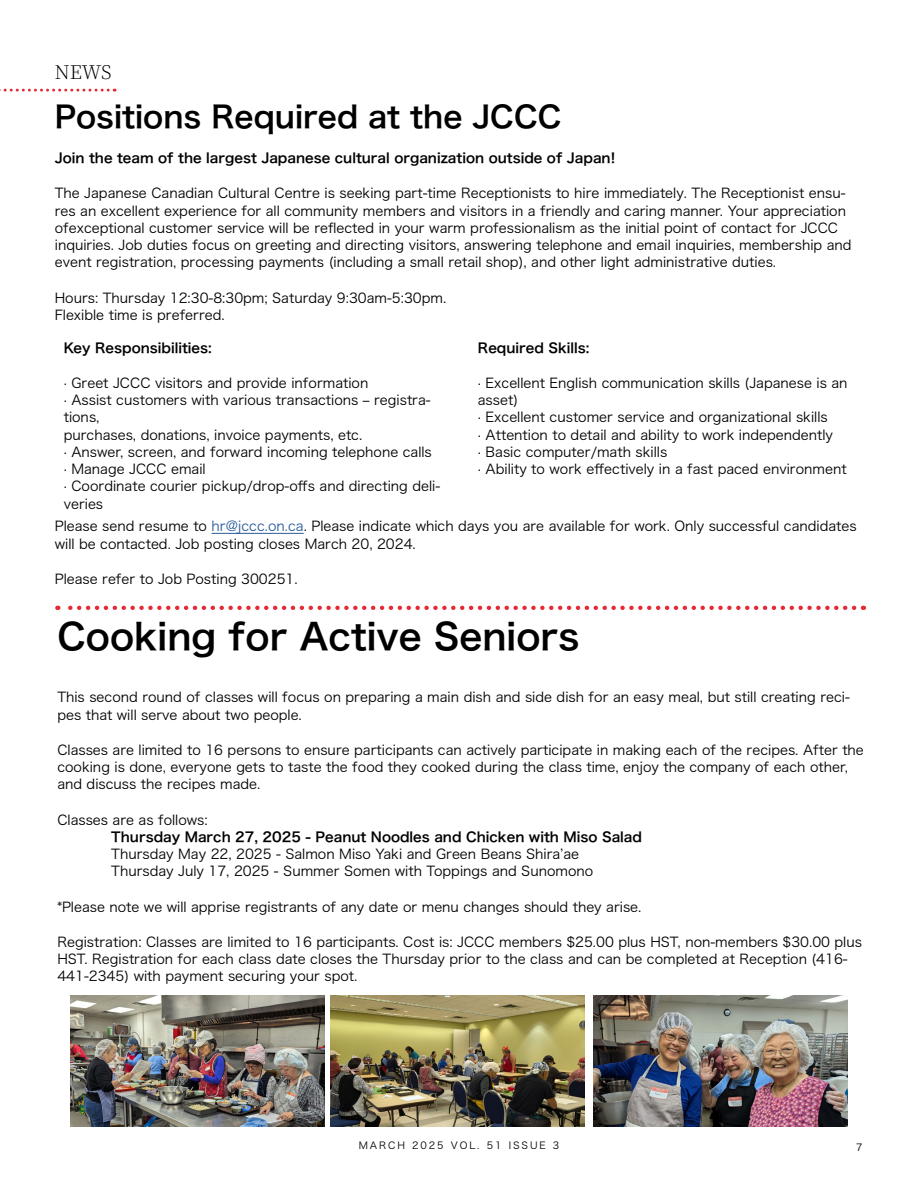
<style>
.page{position:relative;width:918px;height:1188px;background:#fff}
.page>*{position:absolute;margin:0;border:0;box-sizing:border-box;transform-origin:0 0}
.t1{font:36px "Hira Kaku Pro N W6";color:#000}
.t2{font:30px "Hira Kaku Pro N W6";color:#000}
.t3{font:200 18.9px "Source Han Serif";color:#000}
.t4{font:13.5px/17.2px "Hira Kaku Pro N W3";color:#000}
.t5{font:13.5px "Hira Kaku Pro N W6";color:#000}
.t6{font:9.75px "Hira Kaku Pro N W3";letter-spacing:.2em;color:#000}
.t7{font:9.75px "Hira Kaku Pro W3";color:#000}
.s1{color:#275b9b}
</style>
<div class="page">
<svg style="left:0;top:89px;width:108px;height:3px"></svg>
<svg style="left:57px;top:606px;width:797px;height:4px"></svg>
<hr style="left:212px;top:533px;width:92px;height:1px;background:#275b9b">
<img style="left:70px;top:996px;width:254px;height:130px">
<img style="left:330px;top:996px;width:255px;height:130px">
<img style="left:594px;top:996px;width:254px;height:130px">
<h3 class="t3" style="left:55px;top:61px;width:58px">NEWS</h3>
<h2 class="t2" style="left:55px;top:89px;width:508px">Positions Required at the JCCC</h2>
<p class="t5" style="left:55px;top:146px;width:562px">Join the team of the largest Japanese cultural organization outside of Japan!</p>
<p class="t4" style="left:55px;top:184px;width:798px">The Japanese Canadian Cultural Centre is seeking part-time Receptionists to hire immediately. The Receptionist ensu&shy;res an excellent experience for all community members and visitors in a friendly and caring manner. Your appreciation ofexceptional customer service will be reflected in your warm professionalism as the initial point of contact for JCCC inquiries. Job duties focus on greeting and directing visitors, answering telephone and email inquiries, membership and event registration, processing payments (including a small retail shop), and other light administrative duties.</p>
<p class="t4" style="left:55px;top:288px;width:393px">Hours: Thursday 12:30-8:30pm; Saturday 9:30am-5:30pm.<br>Flexible time is preferred.</p>
<p class="t5" style="left:64px;top:335px;width:150px">Key Responsibilities:</p>
<p class="t4" style="left:64px;top:373px;width:378px">· Greet JCCC visitors and provide information<br>· Assist customers with various transactions – registra&shy;tions,<br>purchases, donations, invoice payments, etc.<br>· Answer, screen, and forward incoming telephone calls<br>· Manage JCCC email<br>· Coordinate courier pickup/drop-offs and directing deli&shy;veries</p>
<p class="t5" style="left:478px;top:335px;width:113px">Required Skills:</p>
<p class="t4" style="left:478px;top:373px;width:371px">· Excellent English communication skills (Japanese is an asset)<br>· Excellent customer service and organizational skills<br>· Attention to detail and ability to work independently<br>· Basic computer/math skills<br>· Ability to work effectively in a fast paced environment</p>
<p class="t4" style="left:55px;top:517px;width:803px">Please send resume to <span class="s1">hr@jccc.on.ca</span>. Please indicate which days you are available for work. Only successful candidates will be contacted. Job posting closes March 20, 2024.</p>
<p class="t4" style="left:55px;top:569px;width:244px">Please refer to Job Posting 300251.</p>
<h1 class="t1" style="left:57px;top:604px;width:524px">Cooking for Active Seniors</h1>
<p class="t4" style="left:57px;top:688px;width:794px">This second round of classes will focus on preparing a main dish and side dish for an easy meal, but still creating reci&shy;pes that will serve about two people.</p>
<p class="t4" style="left:57px;top:740px;width:808px">Classes are limited to 16 persons to ensure participants can actively participate in making each of the recipes. After the cooking is done, everyone gets to taste the food they cooked during the class time, enjoy the company of each other, and discuss the recipes made.</p>
<p class="t4" style="left:57px;top:810px;width:152px">Classes are as follows:</p>
<p class="t5" style="left:111px;top:825px;width:532px">Thursday March 27, 2025 - Peanut Noodles and Chicken with Miso Salad</p>
<p class="t4" style="left:111px;top:845px;width:483px">Thursday May 22, 2025 - Salmon Miso Yaki and Green Beans Shira’ae<br>Thursday July 17, 2025 - Summer Somen with Toppings and Sunomono</p>
<p class="t4" style="left:57px;top:897px;width:586px">*Please note we will apprise registrants of any date or menu changes should they arise.</p>
<p class="t4" style="left:57px;top:932px;width:806px">Registration: Classes are limited to 16 participants. Cost is: JCCC members $25.00 plus HST, non-members $30.00 plus<br>HST. Registration for each class date closes the Thursday prior to the class and can be completed at Reception (416-<br>441-2345) with payment securing your spot.</p>
<p class="t6" style="left:359px;top:1136px;width:202px">MARCH 2025 VOL. 51 ISSUE 3</p>
<p class="t7" style="left:856px;top:1139px;width:8px">7</p>
</div>
